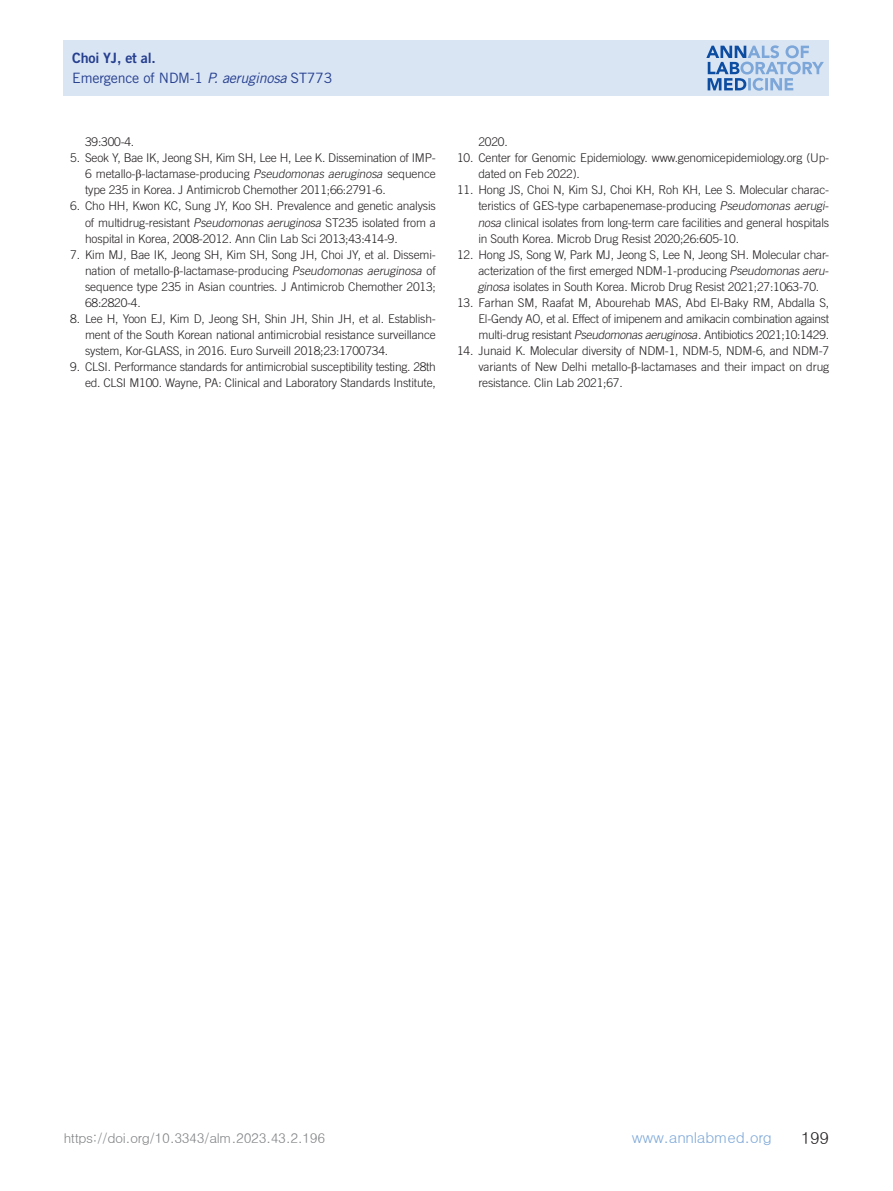
<style>
.page{position:relative;width:893px;height:1191px;background:#fff}
.page>*{position:absolute;margin:0;border:0;box-sizing:border-box;transform-origin:0 0}
.t1{font:16.5px "Dotum";color:#231f20}
.t2{font:15px "Dotum";letter-spacing:-.02em;color:#7ca7d8}
.t3{font:14.25px "Trade Gothic LT Std";letter-spacing:-.015em;color:#253f8e}
.t4{font:14.25px "Trade Gothic LT Std Bd 2";letter-spacing:-.015em;color:#253f8e}
.t5{font:13.5px "Dotum";letter-spacing:-.03em;color:#808285}
.참고문헌_1{font:300 12px/16px "Trade Gothic LT Std";letter-spacing:-.015em;color:#231f20;text-align:justify}
.참고문헌_2{font:300 12px/16px "Trade Gothic LT Std";letter-spacing:-.015em;color:#231f20}
.s1{font-style:italic}
.s2{font-family:"Times New Roman";font-weight:400}
</style>
<div class="page">
<div style="left:64px;top:40px;width:765px;height:56px;background:#dae5f4"></div>
<svg style="left:706px;top:45px;width:118px;height:46px"></svg>
<p class="t4" style="left:72px;top:49px;width:85px">Choi YJ, et al.</p>
<p class="t3" style="left:72px;top:69px;width:262px">Emergence of NDM-1 <span class="s1">P. aeruginosa</span> ST773</p>
<p class="참고문헌_1" style="left:85px;top:134px;width:51px">39:300-4.</p>
<p class="참고문헌_1" style="left:85px;top:150px;width:352px;text-indent:-15px">5. Seok Y, Bae IK, Jeong SH, Kim SH, Lee H, Lee K. Dissemination of IMP-6 metallo-<span class="s2">β</span>-lactamase-producing <span class="s1">Pseudomonas aeruginosa</span> sequence type 235 in Korea. J Antimicrob Chemother 2011;66:2791-6.</p>
<p class="참고문헌_1" style="left:85px;top:198px;width:352px;text-indent:-15px">6. Cho HH, Kwon KC, Sung JY, Koo SH. Prevalence and genetic analysis of multidrug-resistant <span class="s1">Pseudomonas aeruginosa</span> ST235 isolated from a hospital in Korea, 2008-2012. Ann Clin Lab Sci 2013;43:414-9.</p>
<p class="참고문헌_1" style="left:85px;top:246px;width:352px;text-indent:-15px">7. Kim MJ, Bae IK, Jeong SH, Kim SH, Song JH, Choi JY, et al. Dissemi&shy;nation of metallo-<span class="s2">β</span>-lactamase-producing <span class="s1">Pseudomonas aeruginosa</span> of sequence type 235 in Asian countries. J Antimicrob Chemother 2013; 68:2820-4.</p>
<p class="참고문헌_1" style="left:85px;top:310px;width:352px;text-indent:-15px">8. Lee H, Yoon EJ, Kim D, Jeong SH, Shin JH, Shin JH, et al. Establish&shy;ment of the South Korean national antimicrobial resistance surveillance system, Kor-GLASS, in 2016. Euro Surveill 2018;23:1700734.</p>
<p class="참고문헌_1" style="left:70px;top:359px;width:367px;text-align:right">9. CLSI. Performance standards for antimicrobial susceptibility testing. 28th ed. CLSI M100. Wayne, PA: Clinical and Laboratory Standards Institute,</p>
<p class="참고문헌_1" style="left:478px;top:134px;width:31px">2020.</p>
<p class="참고문헌_2" style="left:478px;top:150px;width:352px;text-indent:-21px">10. Center for Genomic Epidemiology. www.genomicepidemiology.org (Up&shy;dated on Feb 2022).</p>
<p class="참고문헌_2" style="left:478px;top:182px;width:355px;text-indent:-21px">11. Hong JS, Choi N, Kim SJ, Choi KH, Roh KH, Lee S. Molecular charac&shy;teristics of GES-type carbapenemase-producing <span class="s1">Pseudomonas aerugi&shy;nosa</span> clinical isolates from long-term care facilities and general hospitals in South Korea. Microb Drug Resist 2020;26:605-10.</p>
<p class="참고문헌_2" style="left:478px;top:246px;width:355px;text-indent:-21px">12. Hong JS, Song W, Park MJ, Jeong S, Lee N, Jeong SH. Molecular char&shy;acterization of the first emerged NDM-1-producing <span class="s1">Pseudomonas aeru&shy;ginosa</span> isolates in South Korea. Microb Drug Resist 2021;27:1063-70.</p>
<p class="참고문헌_2" style="left:478px;top:294px;width:352px;text-align:justify;text-indent:-21px">13. Farhan SM, Raafat M, Abourehab MAS, Abd El-Baky RM, Abdalla S, El-Gendy AO, et al. Effect of imipenem and amikacin combination against multi-drug resistant <span class="s1">Pseudomonasaeruginosa</span>. Antibiotics 2021;10:1429.</p>
<p class="참고문헌_2" style="left:478px;top:343px;width:352px;text-align:justify;text-indent:-21px">14. Junaid K. Molecular diversity of NDM-1, NDM-5, NDM-6, and NDM-7 variants of New Delhi metallo-<span class="s2">β</span>-lactamases and their impact on drug resistance. Clin Lab 2021;67.</p>
<p class="t5" style="left:64px;top:1131px;width:263px">https://doi.org/10.3343/alm.2023.43.2.196</p>
<p class="t2" style="left:632px;top:1130px;width:142px">www.annlabmed.org</p>
<h1 class="t1" style="left:801px;top:1129px;width:30px">199</h1>
</div>
